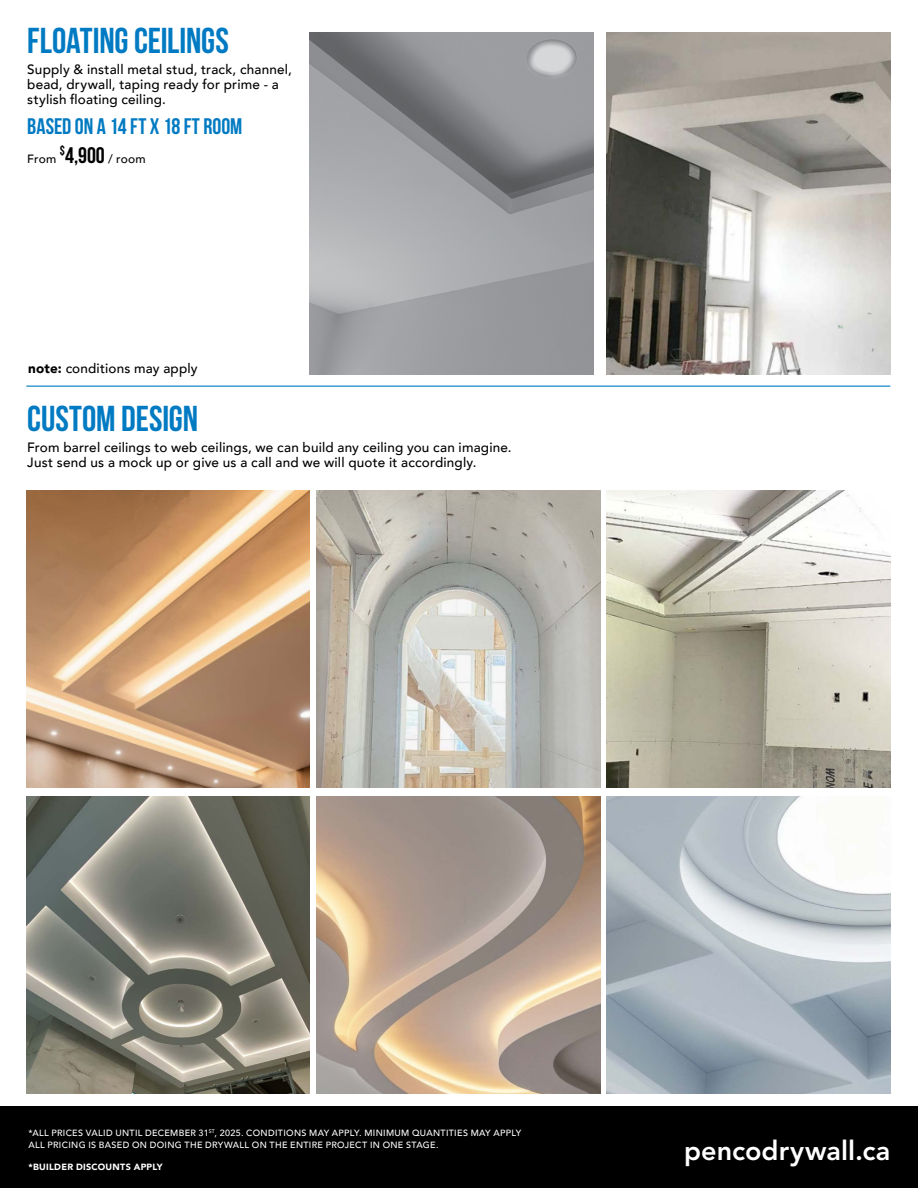
<style>
.page{position:relative;width:918px;height:1188px;background:#fff}
.page>*{position:absolute;margin:0;border:0;box-sizing:border-box;transform-origin:0 0}
.t1{font:700 36px "Bebas Neue";letter-spacing:-.005em;color:#007ac2}
.t2{font:800 27px "Avenir LT Std";color:#fff}
.t3{font:700 22.5px "Bebas Neue";color:#007ac2}
.t4{font:700 22.5px "Bebas Neue";color:#000}
.t5{font:500 13.5px/15px "Avenir";letter-spacing:.015em;color:#000}
.t6{font:500 12px "Avenir";color:#000}
.t7{font:500 9px/12px "Avenir";letter-spacing:.035em;color:#fff}
.t8{font:900 9px "Avenir";letter-spacing:.035em;color:#fff}
.s1{font-family:"Avenir";font-weight:500;font-size:12px}
.s2{font-weight:900}
</style>
<div class="page">
<div style="left:0;top:1106px;width:918px;height:82px;background:#000"></div>
<img style="left:607px;top:32px;width:283px;height:343px">
<img style="left:607px;top:796px;width:283px;height:297px">
<img style="left:607px;top:491px;width:283px;height:297px">
<img style="left:310px;top:32px;width:283px;height:343px">
<img style="left:317px;top:796px;width:283px;height:297px">
<img style="left:317px;top:491px;width:283px;height:297px">
<img style="left:26px;top:491px;width:284px;height:297px">
<img style="left:26px;top:796px;width:284px;height:297px">
<hr style="left:26px;top:386px;width:864px;height:1px;background:#007ac2">
<h1 class="t1" style="left:27px;top:21px;width:203px">FLOATING CEILINGS</h1>
<p class="t5" style="left:27px;top:61px;width:266px">Supply &amp; install metal stud, track, channel, bead, drywall, taping ready for prime - a stylish floating ceiling.</p>
<h3 class="t3" style="left:27px;top:114px;width:217px">BASED ON A 14 FT X 18 FT ROOM</h3>
<p class="t6" style="left:27px;top:148px;width:30px">From</p>
<h3 class="t4" style="left:60px;top:143px;width:87px"><sup>$</sup>4,900 <span class="s1">/ room</span></h3>
<p class="t5" style="left:28px;top:360px;width:171px"><span class="s2">note:</span> conditions may apply</p>
<h1 class="t1" style="left:27px;top:398px;width:172px">CUSTOM DESIGN</h1>
<p class="t5" style="left:27px;top:439px;width:486px">From barrel ceilings to web ceilings, we can build any ceiling you can imagine.<br>Just send us a mock up or give us a call and we will quote it accordingly.</p>
<p class="t7" style="left:28px;top:1126px;width:494px">*ALL PRICES VALID UNTIL DECEMBER 31<sup>ST</sup>, 2025. CONDITIONS MAY APPLY. MINIMUM QUANTITIES MAY APPLY<br>ALL PRICING IS BASED ON DOING THE DRYWALL ON THE ENTIRE PROJECT IN ONE STAGE.</p>
<p class="t8" style="left:28px;top:1159px;width:136px">*BUILDER DISCOUNTS APPLY</p>
<h2 class="t2" style="left:684px;top:1135px;width:208px">pencodrywall.ca</h2>
</div>
